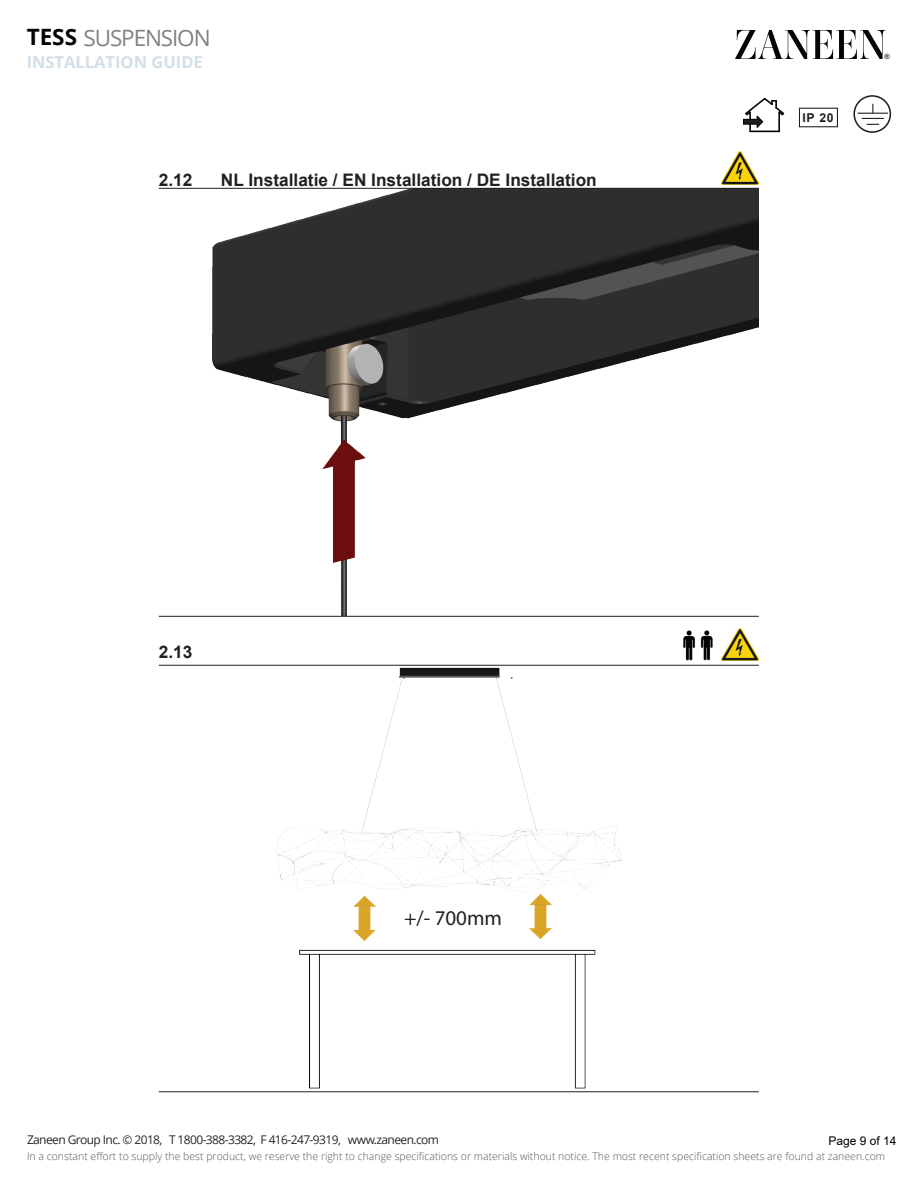
<style>
.page{position:relative;width:918px;height:1188px;background:#fff}
.page>*{position:absolute;margin:0;border:0;box-sizing:border-box;transform-origin:0 0}
.t1{font:22.5px "Open Sans";letter-spacing:-.05em;color:#808180}
.t2{font:21px "Myriad Pro";color:#231f20}
.t3{font:700 17.25px "Arial";color:#231f20}
.t4{font:700 16.5px "Open Sans";color:#d2dfe6}
.t5{font:700 12.15px "Arial";color:#211e1e}
.t6{font:12px "Open Sans";letter-spacing:-.05em;color:#252625}
.t7{font:12px "Arial";color:#000}
.t8{font:300 10.5px "Open Sans";color:#565757}
.t9{font:7.2px "Arial";color:#040504}
.s1{font-weight:700;color:#040503}
</style>
<div class="page">
<svg style="left:735px;top:30px;width:151px;height:29px"></svg>
<div style="left:799px;top:108px;width:39px;height:19px;border:1px solid #211e1e"></div>
<svg style="left:853px;top:95px;width:38px;height:38px"></svg>
<svg style="left:743px;top:97px;width:42px;height:35px"></svg>
<img style="left:212px;top:189px;width:547px;height:426px">
<img style="left:721px;top:628px;width:37px;height:33px">
<hr style="left:159px;top:188px;width:600px;height:1px;background:#231f20">
<hr style="left:159px;top:1091px;width:600px;height:1px;background:#231f20">
<hr style="left:159px;top:616px;width:600px;height:1px;background:#231f20">
<hr style="left:159px;top:665px;width:600px;height:1px;background:#231f20">
<img style="left:721px;top:152px;width:37px;height:32px">
<img style="left:683px;top:630px;width:30px;height:31px">
<hr style="left:160px;top:615px;width:1px;height:271px;background:#c0bfbf">
<hr style="left:160px;top:615px;width:599px;height:1px;background:#c0bfbf">
<hr style="left:917px;top:615px;width:1px;height:271px;background:#c0bfbf">
<hr style="left:160px;top:1187px;width:599px;height:1px;background:#c0bfbf">
<img style="left:211px;top:949px;width:481px;height:144px">
<img style="left:529px;top:912px;width:23px;height:28px">
<img style="left:353px;top:912px;width:23px;height:29px">
<img style="left:210px;top:664px;width:423px;height:248px">
<h1 class="t1" style="left:27px;top:22px;width:185px"><span class="s1">TESS</span> SUSPENSION</h1>
<h3 class="t4" style="left:27px;top:50px;width:178px">INSTALLATION GUIDE</h3>
<h3 class="t3" style="left:159px;top:167px;width:35px">2.12</h3>
<h3 class="t3" style="left:221px;top:167px;width:377px">NL Installatie / EN Installation / DE Installation</h3>
<h3 class="t3" style="left:159px;top:640px;width:35px">2.13</h3>
<h2 class="t2" style="left:404px;top:905px;width:99px">+/- 700mm</h2>
<p class="t5" style="left:803px;top:110px;width:33px">IP 20</p>
<p class="t9" style="left:884px;top:52px;width:7px">®</p>
<p class="t6" style="left:27px;top:1131px;width:413px">Zaneen Group Inc. © 2018, T 1800-388-3382, F 416-247-9319, www.zaneen.com</p>
<p class="t8" style="left:27px;top:1149px;width:860px">In a constant effort to supply the best product, we reserve the right to change specifications or materials without notice. The most recent specification sheets are found at zaneen.com</p>
<p class="t7" style="left:828px;top:1132px;width:70px">Page 9 of 14</p>
</div>
